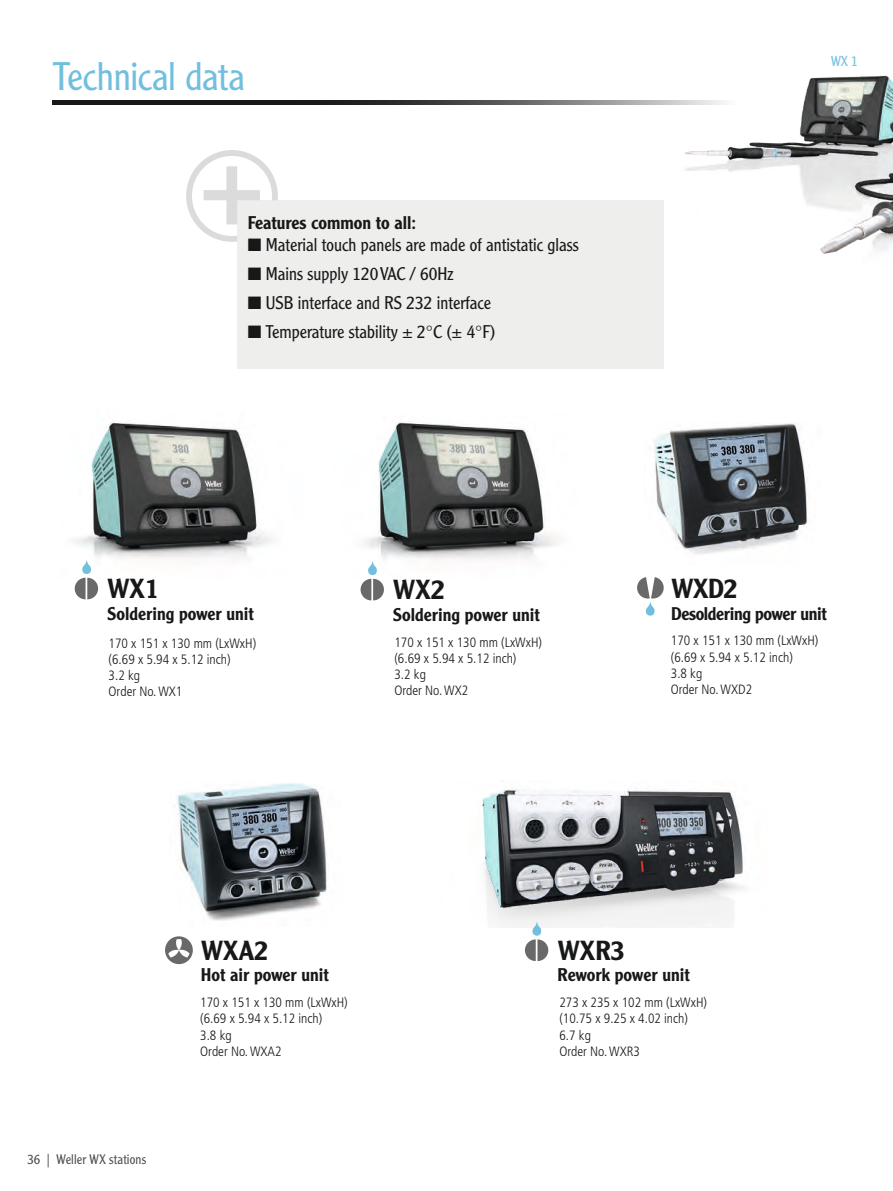
<style>
.page{position:relative;width:893px;height:1191px;background:#fff}
.page>*{position:absolute;margin:0;border:0;box-sizing:border-box;transform-origin:0 0}
.t1{font:300 39px "Clearface Gothic LT Std";letter-spacing:-.015em;color:#71bfde}
.t2{font:500 27px "Clearface Gothic LT Std";color:#171818}
.t3{font:300 18px "Clearface Gothic LT Std";color:#171818}
.t4{font:500 18px "Clearface Gothic LT Std";color:#171818}
.t5{font:500 18px "Clearface Gothic LT Std";letter-spacing:-.02em;color:#171818}
.t6{font:300 14.1px "Clearface Gothic LT Std";color:#71bfde}
.t7{font:300 condensed 13.5px/16.2px "Frutiger";color:#171818}
.t8{font:300 13.5px "Clearface Gothic LH";letter-spacing:.005em;color:#504f4f}
</style>
<div class="page">
<img style="left:678px;top:75px;width:215px;height:179px">
<img style="left:649px;top:423px;width:160px;height:131px">
<img style="left:176px;top:783px;width:151px;height:138px">
<img style="left:483px;top:788px;width:261px;height:139px">
<div style="left:237px;top:200px;width:426px;height:168px;background:#eeeeed"></div>
<svg style="left:186px;top:150px;width:92px;height:92px"></svg>
<svg style="left:53px;top:101px;width:682px;height:4px;background:#505050"></svg>
<img style="left:365px;top:422px;width:195px;height:138px">
<svg style="left:361px;top:561px;width:23px;height:39px"></svg>
<svg style="left:637px;top:577px;width:27px;height:38px"></svg>
<svg style="left:165px;top:936px;width:28px;height:28px"></svg>
<svg style="left:525px;top:921px;width:23px;height:40px"></svg>
<img style="left:72px;top:421px;width:201px;height:138px">
<svg style="left:75px;top:560px;width:23px;height:39px"></svg>
<h1 class="t1" style="left:53px;top:53px;width:193px">Technical data</h1>
<h3 class="t4" style="left:248px;top:212px;width:170px">Features common to all:</h3>
<h3 class="t3" style="left:248px;top:234px;width:332px">■ Material touch panels are made of antistatic glass</h3>
<h3 class="t3" style="left:248px;top:263px;width:207px">■ Mains supply 120 VAC / 60Hz</h3>
<h3 class="t3" style="left:248px;top:292px;width:245px">■ USB interface and RS 232 interface</h3>
<h3 class="t3" style="left:248px;top:321px;width:249px">■ Temperature stability ± 2°C (± 4°F)</h3>
<p class="t6" style="left:831px;top:52px;width:28px">WX 1</p>
<h2 class="t2" style="left:107px;top:571px;width:53px">WX1</h2>
<h3 class="t4" style="left:107px;top:602px;width:148px">Soldering power unit</h3>
<p class="t7" style="left:109px;top:635px;width:149px">170 x 151 x 130 mm (LxWxH) (6.69 x 5.94 x 5.12 inch)<br>3.2 kg<br>Order No. WX1</p>
<h2 class="t2" style="left:393px;top:573px;width:53px">WX2</h2>
<h3 class="t4" style="left:393px;top:603px;width:148px">Soldering power unit</h3>
<p class="t7" style="left:394px;top:634px;width:149px">170 x 151 x 130 mm (LxWxH) (6.69 x 5.94 x 5.12 inch)<br>3.2 kg<br>Order No. WX2</p>
<h2 class="t2" style="left:671px;top:571px;width:68px">WXD2</h2>
<h3 class="t5" style="left:671px;top:602px;width:157px">Desoldering power unit</h3>
<p class="t7" style="left:671px;top:633px;width:149px">170 x 151 x 130 mm (LxWxH) (6.69 x 5.94 x 5.12 inch)<br>3.8 kg<br>Order No. WXD2</p>
<p class="t8" style="left:27px;top:1150px;width:120px">36 | Weller WX stations</p>
<h2 class="t2" style="left:201px;top:933px;width:69px">WXA2</h2>
<h3 class="t4" style="left:201px;top:963px;width:130px">Hot air power unit</h3>
<p class="t7" style="left:200px;top:994px;width:149px">170 x 151 x 130 mm (LxWxH) (6.69 x 5.94 x 5.12 inch)<br>3.8 kg<br>Order No. WXA2</p>
<h2 class="t2" style="left:557px;top:933px;width:69px">WXR3</h2>
<h3 class="t4" style="left:557px;top:963px;width:134px">Rework power unit</h3>
<p class="t7" style="left:559px;top:994px;width:149px">273 x 235 x 102 mm (LxWxH) (10.75 x 9.25 x 4.02 inch)<br>6.7 kg<br>Order No. WXR3</p>
</div>
